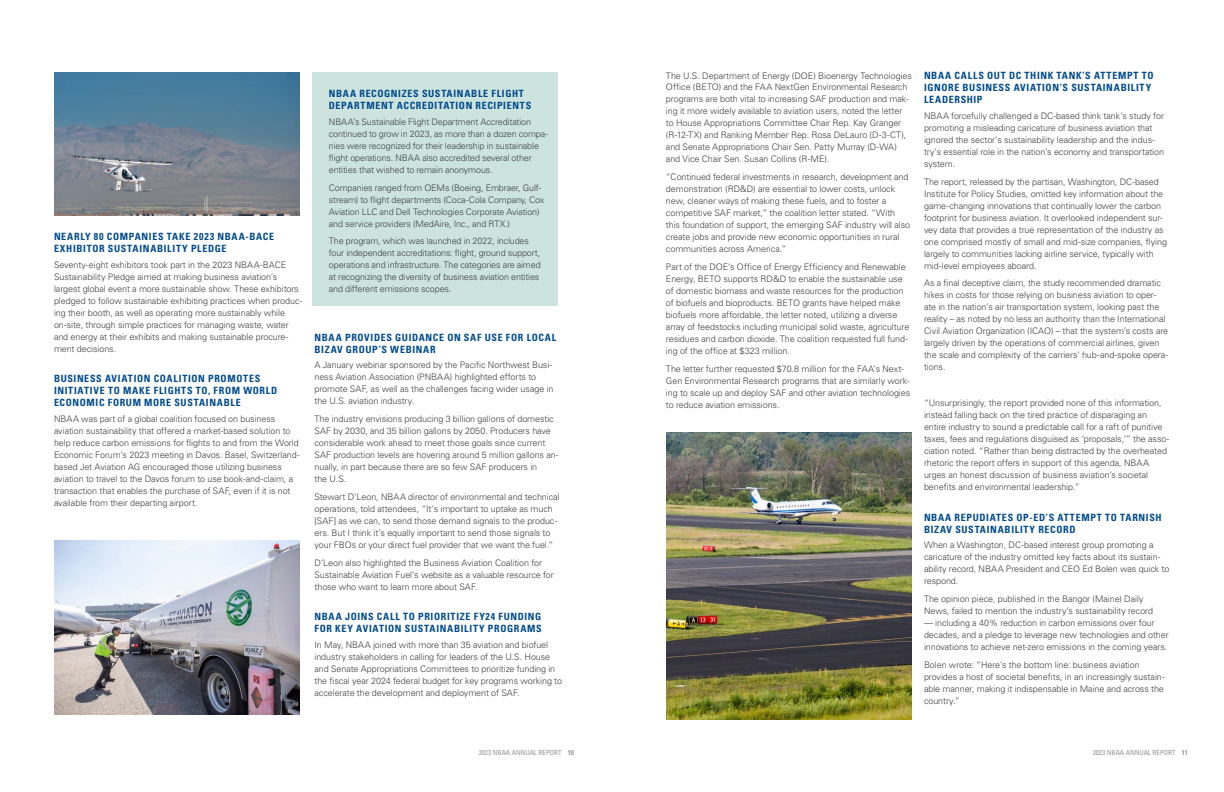
<style>
.page{position:relative;width:1224px;height:792px;background:#fff}
.page>*{position:absolute;margin:0;border:0;box-sizing:border-box;transform-origin:0 0}
.t1{font:700 condensed 10px/12px "Univers LT Std";letter-spacing:.065em;color:#004b8d}
.t2{font:300 9px/12px "Univers LT Std";letter-spacing:-.01em;color:#414042}
.t3{font:condensed 7px "Univers LT Std";color:#939598}
.s1{font-weight:700}
</style>
<div class="page">
<div style="left:312px;top:72px;width:246px;height:233px;background:#cde3de"></div>
<img style="left:666px;top:432px;width:246px;height:288px">
<img style="left:55px;top:72px;width:245px;height:144px">
<img style="left:54px;top:540px;width:246px;height:175px">
<p class="t1" style="left:54px;top:230px;width:222px">NEARLY 80 COMPANIES TAKE 2023 NBAA-BACE<br>EXHIBITOR SUSTAINABILITY PLEDGE</p>
<p class="t2" style="left:54px;top:258px;width:250px">Seventy-eight exhibitors took part in the 2023 NBAA-BACE Sustainability Pledge aimed at making business aviation’s largest global event a more sustainable show. These exhibitors pledged to follow sustainable exhibiting practices when produc&shy;ing their booth, as well as operating more sustainably while on-site, through simple practices for managing waste, water and energy at their exhibits and making sustainable procure&shy;ment decisions.</p>
<p class="t1" style="left:54px;top:373px;width:225px">BUSINESS AVIATION COALITION PROMOTES<br>INITIATIVE TO MAKE FLIGHTS TO, FROM WORLD<br>ECONOMIC FORUM MORE SUSTAINABLE</p>
<p class="t2" style="left:54px;top:413px;width:247px">NBAA was part of a global coalition focused on business aviation sustainability that offered a market-based solution to help reduce carbon emissions for flights to and from the World Economic Forum’s 2023 meeting in Davos. Basel, Switzerland&shy;based Jet Aviation AG encouraged those utilizing business aviation to travel to the Davos forum to use book-and-claim, a transaction that enables the purchase of SAF, even if it is not available from their departing airport.</p>
<p class="t1" style="left:329px;top:88px;width:204px">NBAA RECOGNIZES SUSTAINABLE FLIGHT<br>DEPARTMENT ACCREDITATION RECIPIENTS</p>
<p class="t2" style="left:329px;top:116px;width:221px">NBAA’s Sustainable Flight Department Accreditation continued to grow in 2023, as more than a dozen compa&shy;nies were recognized for their leadership in sustainable flight operations. NBAA also accredited several other entities that wished to remain anonymous.</p>
<p class="t2" style="left:329px;top:181px;width:217px">Companies ranged from OEMs (Boeing, Embraer, Gulf&shy;stream) to flight departments (Coca-Cola Company, Cox Aviation LLC and Dell Technologies Corporate Aviation) and service providers (MedAire, Inc., and RTX.)</p>
<p class="t2" style="left:329px;top:235px;width:213px">The program, which was launched in 2022, includes four independent accreditations: flight, ground support, operations and infrastructure. The categories are aimed at recognizing the diversity of business aviation entities and different emissions scopes.</p>
<p class="t1" style="left:315px;top:331px;width:243px">NBAA PROVIDES GUIDANCE ON SAF USE FOR LOCAL<br>BIZAV GROUP’S WEBINAR</p>
<p class="t2" style="left:315px;top:359px;width:241px">A January webinar sponsored by the Pacific Northwest Busi&shy;ness Aviation Association (PNBAA) highlighted efforts to promote SAF, as well as the challenges facing wider usage in the U.S. aviation industry.</p>
<p class="t2" style="left:315px;top:413px;width:245px">The industry envisions producing 3 billion gallons of domestic SAF by 2030, and 35 billion gallons by 2050. Producers have considerable work ahead to meet those goals since current SAF production levels are hovering around 5 million gallons an&shy;nually, in part because there are so few SAF producers in<br>the U.S.</p>
<p class="t2" style="left:315px;top:491px;width:247px">Stewart D’Leon, NBAA director of environmental and technical operations, told attendees, “It’s important to uptake as much [SAF] as we can, to send those demand signals to the produc&shy;ers. But I think it’s equally important to send those signals to your FBOs or your direct fuel provider that we want the fuel.”</p>
<p class="t2" style="left:315px;top:556px;width:241px">D’Leon also highlighted the Business Aviation Coalition for<br>Sustainable Aviation Fuel’s website as a valuable resource for those who want to learn more about SAF.</p>
<p class="t1" style="left:315px;top:611px;width:229px">NBAA JOINS CALL TO PRIORITIZE FY24 FUNDING<br>FOR KEY AVIATION SUSTAINABILITY PROGRAMS</p>
<p class="t2" style="left:315px;top:639px;width:249px">In May, NBAA joined with more than 35 aviation and biofuel industry stakeholders in calling for leaders of the U.S. House and Senate Appropriations Committees to prioritize funding in the fiscal year 2024 federal budget for key programs working to accelerate the development and deployment of SAF.</p>
<p class="t2" style="left:666px;top:69px;width:247px">The U.S. Department of Energy (DOE) Bioenergy Technologies Office (BETO) and the FAA NextGen Environmental Research programs are both vital to increasing SAF production and mak&shy;ing it more widely available to aviation users, noted the letter to House Appropriations Committee Chair Rep. Kay Granger (R-12-TX) and Ranking Member Rep. Rosa DeLauro (D-3-CT), and Senate Appropriations Chair Sen. Patty Murray (D-WA) and Vice Chair Sen. Susan Collins (R-ME).</p>
<p class="t2" style="left:666px;top:171px;width:246px">“Continued federal investments in research, development and demonstration (RD&amp;D) are essential to lower costs, unlock new, cleaner ways of making these fuels, and to foster a competitive SAF market,” the coalition letter stated. “With this foundation of support, the emerging SAF industry will also create jobs and provide new economic opportunities in rural communities across America.”</p>
<p class="t2" style="left:666px;top:261px;width:245px">Part of the DOE’s Office of Energy Efficiency and Renewable Energy, BETO supports RD&amp;D to enable the sustainable use of domestic biomass and waste resources for the production of biofuels and bioproducts. BETO grants have helped make biofuels more affordable, the letter noted, utilizing a diverse array of feedstocks including municipal solid waste, agriculture residues and carbon dioxide. The coalition requested full fund&shy;ing of the office at $323 million.</p>
<p class="t2" style="left:666px;top:363px;width:246px">The letter further requested $70.8 million for the FAA’s Next-Gen Environmental Research programs that are similarly work&shy;ing to scale up and deploy SAF and other aviation technologies to reduce aviation emissions.</p>
<p class="t1" style="left:924px;top:70px;width:231px">NBAA CALLS OUT DC THINK TANK’S ATTEMPT TO<br>IGNORE BUSINESS AVIATION’S SUSTAINABILITY<br>LEADERSHIP</p>
<p class="t2" style="left:924px;top:110px;width:242px">NBAA forcefully challenged a DC-based think tank’s study for promoting a misleading caricature of business aviation that ignored the sector’s sustainability leadership and the indus&shy;try’s essential role in the nation’s economy and transportation system.</p>
<p class="t2" style="left:924px;top:175px;width:245px">The report, released by the partisan, Washington, DC-based Institute for Policy Studies, omitted key information about the game-changing innovations that continually lower the carbon footprint for business aviation. It overlooked independent sur&shy;vey data that provides a true representation of the industry as one comprised mostly of small and mid-size companies, flying largely to communities lacking airline service, typically with mid-level employees aboard.</p>
<p class="t2" style="left:924px;top:277px;width:246px">As a final deceptive claim, the study recommended dramatic hikes in costs for those relying on business aviation to oper&shy;ate in the nation’s air transportation system, looking past the reality – as noted by no less an authority than the International Civil Aviation Organization (ICAO) – that the system’s costs are largely driven by the operations of commercial airlines, given the scale and complexity of the carriers’ hub-and-spoke opera&shy;tions.</p>
<p class="t2" style="left:924px;top:397px;width:247px">“Unsurprisingly, the report provided none of this information, instead falling back on the tired practice of disparaging an entire industry to sound a predictable call for a raft of punitive taxes, fees and regulations disguised as ‘proposals,’” the asso&shy;ciation noted. “Rather than being distracted by the overheated rhetoric the report offers in support of this agenda, NBAA urges an honest discussion of business aviation’s societal benefits and environmental leadership.”</p>
<p class="t1" style="left:924px;top:511px;width:239px">NBAA REPUDIATES OP-ED’S ATTEMPT TO TARNISH<br>BIZAV SUSTAINABILITY RECORD</p>
<p class="t2" style="left:924px;top:539px;width:247px">When a Washington, DC-based interest group promoting a caricature of the industry omitted key facts about its sustain&shy;ability record, NBAA President and CEO Ed Bolen was quick to respond.</p>
<p class="t2" style="left:924px;top:593px;width:231px">The opinion piece, published in the Bangor (Maine) Daily<br>News, failed to mention the industry’s sustainability record</p>
<p class="t2" style="left:924px;top:617px;width:246px">— including a 40% reduction in carbon emissions over four decades, and a pledge to leverage new technologies and other innovations to achieve net-zero emissions in the coming years.</p>
<p class="t2" style="left:924px;top:659px;width:242px">Bolen wrote: “Here’s the bottom line: business aviation provides a host of societal benefits, in an increasingly sustain&shy;able manner, making it indispensable in Maine and across the country.”</p>
<p class="t3" style="left:479px;top:749px;width:97px">2023 NBAA ANNUAL REPORT <span class="s1">10</span></p>
<p class="t3" style="left:1093px;top:749px;width:97px">2023 NBAA ANNUAL REPORT <span class="s1">11</span></p>
</div>
